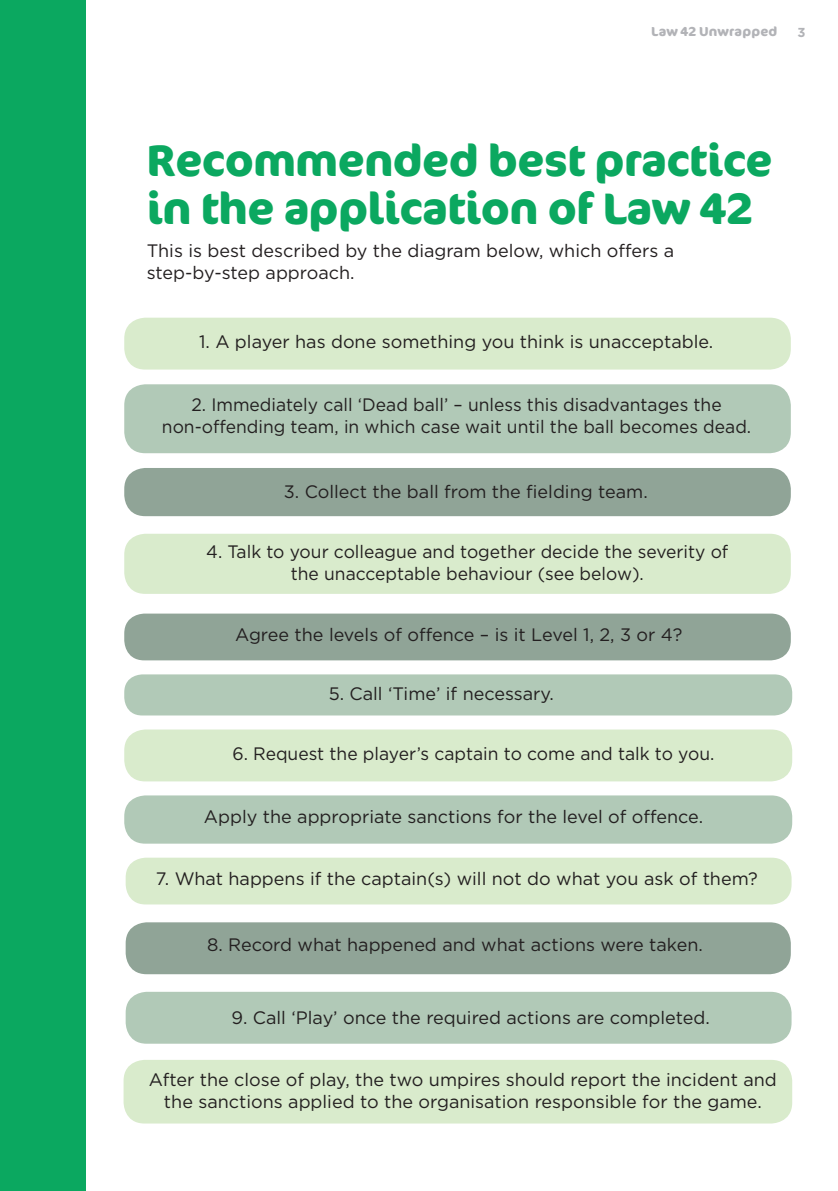
<style>
.page{position:relative;width:838px;height:1191px;background:#fff}
.page>*{position:absolute;margin:0;border:0;box-sizing:border-box;transform-origin:0 0}
.t1{font:700 44px/48px "Cocon";letter-spacing:-.01em;color:#0ba860}
.t2{font:18px/22px "Gotham";color:#231f20;text-align:center}
.t3{font:700 13px "Cocon";letter-spacing:.01em;color:#b2b3b7}
.t4{font:700 13px "Gotham";color:#b2b3b7}
</style>
<div class="page">
<div style="left:0;top:0;width:86px;height:1191px;background:#0ba860"></div>
<div style="left:124px;top:318px;width:667px;height:51px;background:#d9ebcc;border-radius:21px"></div>
<div style="left:124px;top:384px;width:667px;height:69px;background:#b1c9b7;border-radius:21px"></div>
<div style="left:124px;top:468px;width:667px;height:48px;background:#90a497;border-radius:21px"></div>
<div style="left:124px;top:534px;width:667px;height:60px;background:#d9ebcc;border-radius:21px"></div>
<div style="left:124px;top:674px;width:668px;height:41px;background:#b1c9b7;border-radius:18px"></div>
<div style="left:124px;top:729px;width:668px;height:52px;background:#d9ebcc;border-radius:21px"></div>
<div style="left:126px;top:857px;width:665px;height:47px;background:#d9ebcc;border-radius:20px"></div>
<div style="left:126px;top:922px;width:665px;height:52px;background:#90a497;border-radius:21px"></div>
<div style="left:126px;top:991px;width:665px;height:52px;background:#b1c9b7;border-radius:21px"></div>
<div style="left:124px;top:613px;width:667px;height:47px;background:#90a497;border-radius:20px"></div>
<div style="left:124px;top:795px;width:668px;height:48px;background:#b1c9b7;border-radius:21px"></div>
<div style="left:124px;top:1059px;width:668px;height:64px;background:#d9ebcc;border-radius:21px"></div>
<p class="t3" style="left:651px;top:23px;width:128px">Law 42 Unwrapped</p>
<p class="t4" style="left:798px;top:23px;width:10px">3</p>
<h1 class="t1" style="left:147px;top:137px;width:627px">Recommended best practice in the application of Law 42</h1>
<p class="t2" style="left:147px;top:239px;width:529px;text-align:left">This is best described by the diagram below, which offers a step-by-step approach.</p>
<p class="t2" style="left:199px;top:330px;width:516px">1. A player has done something you think is unacceptable.</p>
<p class="t2" style="left:162px;top:394px;width:591px">2. Immediately call ‘Dead ball’ – unless this disadvantages the non-offending team, in which case wait until the ball becomes dead.</p>
<p class="t2" style="left:284px;top:480px;width:365px">3. Collect the ball from the fielding team.</p>
<p class="t2" style="left:206px;top:540px;width:524px">4. Talk to your colleague and together decide the severity of the unacceptable behaviour (see below).</p>
<p class="t2" style="left:235px;top:623px;width:449px">Agree the levels of offence – is it Level 1, 2, 3 or 4?</p>
<p class="t2" style="left:329px;top:682px;width:227px">5. Call ‘Time’ if necessary.</p>
<p class="t2" style="left:232px;top:741px;width:483px">6. Request the player’s captain to come and talk to you.</p>
<p class="t2" style="left:204px;top:805px;width:501px">Apply the appropriate sanctions for the level of offence.</p>
<p class="t2" style="left:156px;top:867px;width:603px">7. What happens if the captain(s) will not do what you ask of them?</p>
<p class="t2" style="left:207px;top:933px;width:497px">8. Record what happened and what actions were taken.</p>
<p class="t2" style="left:232px;top:1005px;width:480px">9. Call ‘Play’ once the required actions are completed.</p>
<p class="t2" style="left:149px;top:1068px;width:629px">After the close of play, the two umpires should report the incident and the sanctions applied to the organisation responsible for the game.</p>
</div>
